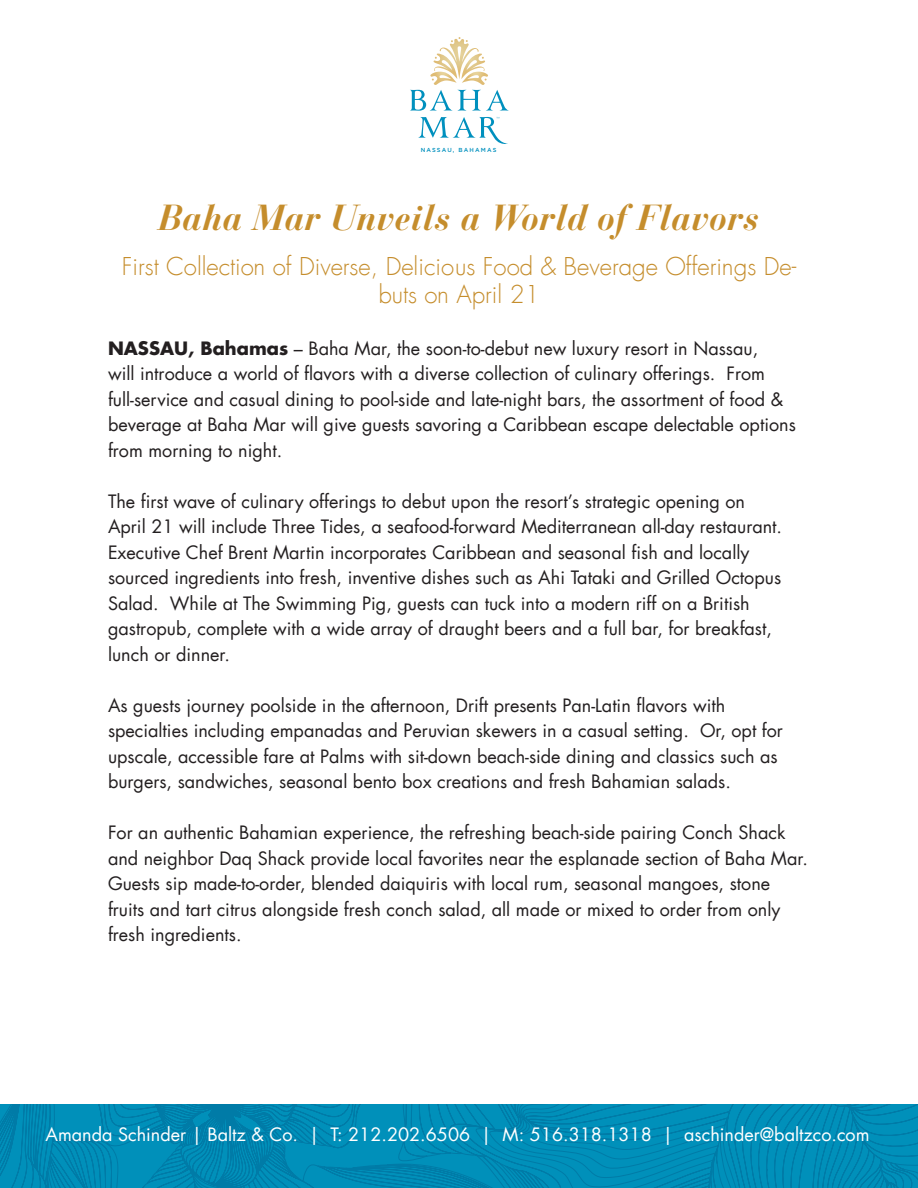
<style>
.page{position:relative;width:918px;height:1188px;background:#fff}
.page>*{position:absolute;margin:0;border:0;box-sizing:border-box;transform-origin:0 0}
.t1{font:italic 700 36px "Bauer Bodoni";color:#c58d2c}
.t2{font:300 24px/28.8px "Futura LT";color:#c58d2c;text-align:center}
.Body{font:18px/25.5px "Futura LT";color:#231f20}
.t3{font:18px "Futura LT";color:#fff}
.t4{font:500 5.85px "Gotham";letter-spacing:.2em;color:#0090be}
.s1{font-weight:700}
</style>
<div class="page">
<svg style="left:0;top:1105px;width:918px;height:83px;background:#008ab4"></svg>
<svg style="left:410px;top:37px;width:99px;height:74px"></svg>
<svg style="left:418px;top:117px;width:90px;height:27px"></svg>
<p class="t4" style="left:421px;top:146px;width:77px">NASSAU, BAHAMAS</p>
<p class="t1" style="left:159px;top:195px;width:602px">Baha Mar Unveils a World of Flavors</p>
<p class="t2" style="left:122px;top:252px;width:676px">First Collection of Diverse, Delicious Food &amp; Beverage Offerings De&shy;buts on April 21</p>
<p class="Body" style="left:108px;top:336px;width:689px"><span class="s1">NASSAU, Bahamas</span> – Baha Mar, the soon-to-debut new luxury resort in Nassau,<br>will introduce a world of flavors with a diverse collection of culinary offerings. From full-service and casual dining to pool-side and late-night bars, the assortment of food &amp; beverage at Baha Mar will give guests savoring a Caribbean escape delectable options from morning to night.</p>
<p class="Body" style="left:108px;top:489px;width:676px">The first wave of culinary offerings to debut upon the resort’s strategic opening on April 21 will include Three Tides, a seafood-forward Mediterranean all-day restaurant.<br>Executive Chef Brent Martin incorporates Caribbean and seasonal fish and locally sourced ingredients into fresh, inventive dishes such as Ahi Tataki and Grilled Octopus Salad. While at The Swimming Pig, guests can tuck into a modern riff on a British gastropub, complete with a wide array of draught beers and a full bar, for breakfast, lunch or dinner.</p>
<p class="Body" style="left:108px;top:693px;width:676px">As guests journey poolside in the afternoon, Drift presents Pan-Latin flavors with specialties including empanadas and Peruvian skewers in a casual setting. Or, opt for upscale, accessible fare at Palms with sit-down beach-side dining and classics such as burgers, sandwiches, seasonal bento box creations and fresh Bahamian salads.</p>
<p class="Body" style="left:108px;top:820px;width:701px">For an authentic Bahamian experience, the refreshing beach-side pairing Conch Shack and neighbor Daq Shack provide local favorites near the esplanade section of Baha Mar.<br>Guests sip made-to-order, blended daiquiris with local rum, seasonal mangoes, stone fruits and tart citrus alongside fresh conch salad, all made or mixed to order from only fresh ingredients.</p>
<p class="t3" style="left:45px;top:1123px;width:826px">Amanda Schinder | Baltz &amp; Co. | T: 212.202.6506 | M: 516.318.1318 | aschinder@baltzco.com</p>
</div>
